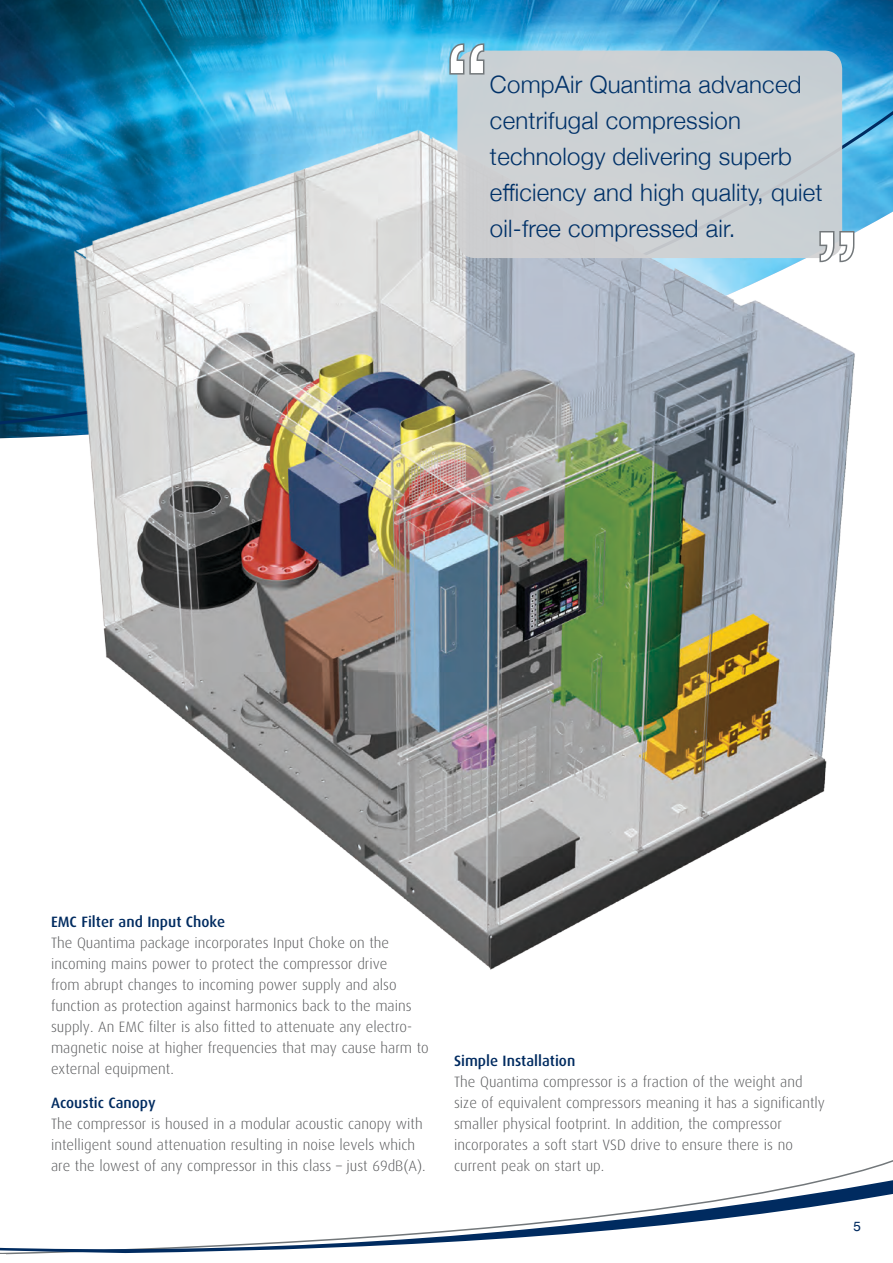
<style>
.page{position:relative;width:893px;height:1263px;background:#fff}
.page>*{position:absolute;margin:0;border:0;box-sizing:border-box;transform-origin:0 0}
.t1{font:109.2px "Helvetica Neue";color:#fff}
.t2{font:300 24px/36px "Helvetica Neue";letter-spacing:.01em;color:#003168}
.t3{font:300 15px/21px "Dax";color:#58595b}
.t4{font:500 15px "Dax";color:#002b60}
.t5{font:13.5px "Swiss 721 BT";color:#002b60}
</style>
<div class="page">
<svg style="left:0;top:1160px;width:893px;height:95px"></svg>
<div style="left:0;top:1254px;width:6px;height:9px;background:#fff"></div>
<svg style="left:0;top:0;width:893px;height:439px;background:#2d93c0"></svg>
<img style="left:10px;top:121px;width:883px;height:849px">
<div style="left:457px;top:51px;width:385px;height:207px;background:#d1d1d2;border-radius:18px"></div>
<svg style="left:448px;top:41px;width:38px;height:35px"></svg>
<svg style="left:818px;top:229px;width:38px;height:35px"></svg>
<h1 class="t1" style="left:444px;top:5px;width:48px">“</h1>
<h2 class="t2" style="left:490px;top:65px;width:334px">CompAir Quantima advanced centrifugal compression technology delivering superb efficiency and high quality, quiet oil-free compressed air.</h2>
<h1 class="t1" style="left:814px;top:193px;width:48px">”</h1>
<p class="t4" style="left:51px;top:914px;width:176px">EMC Filter and Input Choke</p>
<p class="t3" style="left:51px;top:933px;width:379px">The Quantima package incorporates Input Choke on the incoming mains power to protect the compressor drive<br>from abrupt changes to incoming power supply and also function as protection against harmonics back to the mains supply. An EMC filter is also fitted to attenuate any electro&shy;magnetic noise at higher frequencies that may cause harm to external equipment.</p>
<p class="t4" style="left:51px;top:1094px;width:106px">Acoustic Canopy</p>
<p class="t3" style="left:51px;top:1113px;width:376px">The compressor is housed in a modular acoustic canopy with intelligent sound attenuation resulting in noise levels which are the lowest of any compressor in this class – just 69dB(A).</p>
<p class="t4" style="left:454px;top:1052px;width:123px">Simple Installation</p>
<p class="t3" style="left:454px;top:1071px;width:372px">The Quantima compressor is a fraction of the weight and size of equivalent compressors meaning it has a significantly smaller physical footprint. In addition, the compressor incorporates a soft start VSD drive to ensure there is no current peak on start up.</p>
<p class="t5" style="left:854px;top:1218px;width:9px">5</p>
</div>
